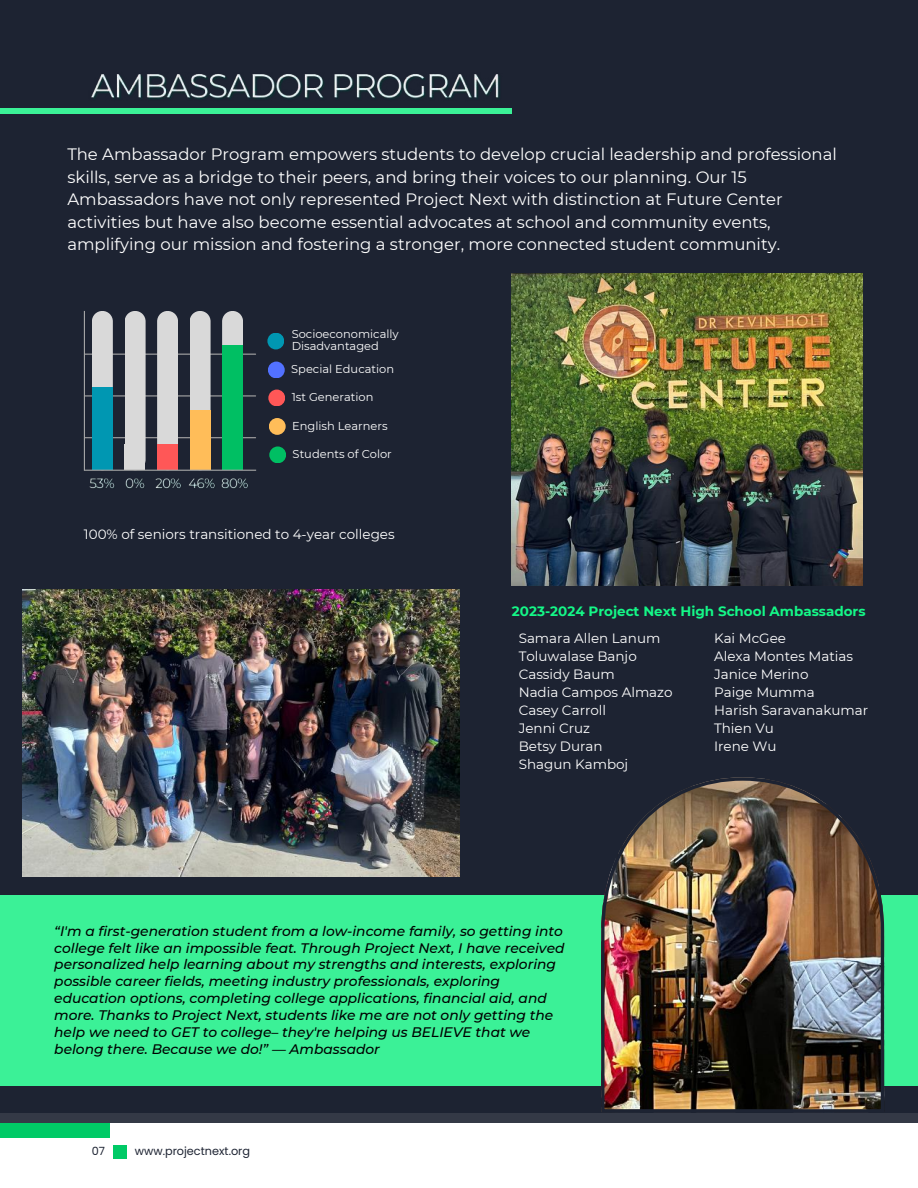
<style>
.page{position:relative;width:918px;height:1188px;background:#fff}
.page>*{position:absolute;margin:0;border:0;box-sizing:border-box;transform-origin:0 0}
.t1{font:16.5px/22.5px "Montserrat";color:#fff}
.t2{font:italic 500 13.8px/16.8px "Montserrat";color:#000}
.t3{font:13.5px/18px "Montserrat";color:#fff}
.t4{font:700 13.5px "Montserrat";color:#14f887}
.t5{font:11.4px/11.4px "Montserrat";color:#fff}
.t6{font:11.25px "Poppins";color:#1d2332}
</style>
<div class="page">
<div style="left:0;top:0;width:918px;height:1113px;background:#1d2332"></div>
<div style="left:0;top:895px;width:918px;height:191px;background:#3bf197"></div>
<div style="left:0;top:109px;width:511px;height:5px;background:#3bf197"></div>
<hr style="left:85px;top:437px;width:171px;height:1px;background:#a6a6a6">
<hr style="left:85px;top:395px;width:171px;height:1px;background:#a6a6a6">
<hr style="left:85px;top:354px;width:171px;height:1px;background:#a6a6a6">
<hr style="left:84px;top:311px;width:1px;height:160px;background:#a6a6a6">
<svg style="left:222px;top:311px;width:21px;height:35px"></svg>
<svg style="left:190px;top:311px;width:21px;height:100px;background:#d1d1d1"></svg>
<div style="left:157px;top:311px;width:21px;height:133px;background:#d9d9d9"></div>
<svg style="left:125px;top:311px;width:21px;height:159px;background:#d1d1d2"></svg>
<div style="left:125px;top:444px;width:20px;height:26px;background:#d9d9d9"></div>
<svg style="left:92px;top:311px;width:21px;height:77px;background:#cfd1d2"></svg>
<div style="left:222px;top:346px;width:21px;height:124px;background:#00bf63"></div>
<div style="left:190px;top:411px;width:21px;height:59px;background:#ffbd59"></div>
<div style="left:157px;top:444px;width:21px;height:26px;background:#ff5757"></div>
<div style="left:92px;top:388px;width:21px;height:82px;background:#0097b2"></div>
<hr style="left:84px;top:470px;width:172px;height:1px;background:#a6a6a6">
<img style="left:89px;top:478px;width:26px;height:11px">
<img style="left:125px;top:478px;width:20px;height:11px">
<img style="left:155px;top:478px;width:26px;height:11px">
<img style="left:188px;top:478px;width:27px;height:11px">
<img style="left:221px;top:478px;width:27px;height:11px">
<div style="left:267px;top:333px;width:17px;height:16px;background:#0097b2;border-radius:50%"></div>
<div style="left:268px;top:362px;width:17px;height:16px;background:#5271ff;border-radius:50%"></div>
<div style="left:268px;top:390px;width:17px;height:16px;background:#ff5757;border-radius:50%"></div>
<div style="left:269px;top:418px;width:17px;height:17px;background:#ffbd59;border-radius:50%"></div>
<div style="left:269px;top:446px;width:17px;height:17px;background:#00bf63;border-radius:50%"></div>
<img style="left:511px;top:273px;width:351px;height:312px">
<img style="left:23px;top:590px;width:436px;height:287px">
<img style="left:91px;top:74px;width:409px;height:25px">
<img style="left:601px;top:777px;width:283px;height:335px">
<div style="left:0;top:1123px;width:110px;height:14px;background:#00ca66"></div>
<div style="left:0;top:1113px;width:918px;height:10px;background:#343946"></div>
<div style="left:113px;top:1145px;width:13px;height:13px;background:#00ca66"></div>
<p class="t1" style="left:67px;top:143px;width:771px">The Ambassador Program empowers students to develop crucial leadership and professional skills, serve as a bridge to their peers, and bring their voices to our planning. Our 15<br>Ambassadors have not only represented Project Next with distinction at Future Center activities but have also become essential advocates at school and community events, amplifying our mission and fostering a stronger, more connected student community.</p>
<p class="t5" style="left:292px;top:328px;width:109px">Socioeconomically<br>Disadvantaged</p>
<p class="t5" style="left:291px;top:363px;width:104px">Special Education</p>
<p class="t5" style="left:292px;top:391px;width:83px">1st Generation</p>
<p class="t5" style="left:292px;top:420px;width:97px">English Learners</p>
<p class="t5" style="left:293px;top:448px;width:101px">Students of Color</p>
<p class="t3" style="left:84px;top:525px;width:312px">100% of seniors transitioned to 4-year colleges</p>
<p class="t4" style="left:512px;top:603px;width:355px">2023-2024 Project Next High School Ambassadors</p>
<p class="t3" style="left:519px;top:629px;width:155px">Samara Allen Lanum<br>Toluwalase Banjo<br>Cassidy Baum<br>Nadia Campos Almazo<br>Casey Carroll<br>Jenni Cruz<br>Betsy Duran<br>Shagun Kamboj</p>
<p class="t3" style="left:714px;top:629px;width:156px">Kai McGee<br>Alexa Montes Matias<br>Janice Merino<br>Paige Mumma<br>Harish Saravanakumar<br>Thien Vu<br>Irene Wu</p>
<p class="t2" style="left:54px;top:922px;width:512px">“I'm a first-generation student from a low-income family, so getting into college felt like an impossible feat. Through Project Next, I have received personalized help learning about my strengths and interests, exploring possible career fields, meeting industry professionals, exploring education options, completing college applications, financial aid, and more. Thanks to Project Next, students like me are not only getting the help we need to GET to college– they're helping us BELIEVE that we belong there. Because we do!” ― Ambassador</p>
<p class="t6" style="left:92px;top:1143px;width:15px">07</p>
<p class="t6" style="left:135px;top:1143px;width:117px">www.projectnext.org</p>
</div>
